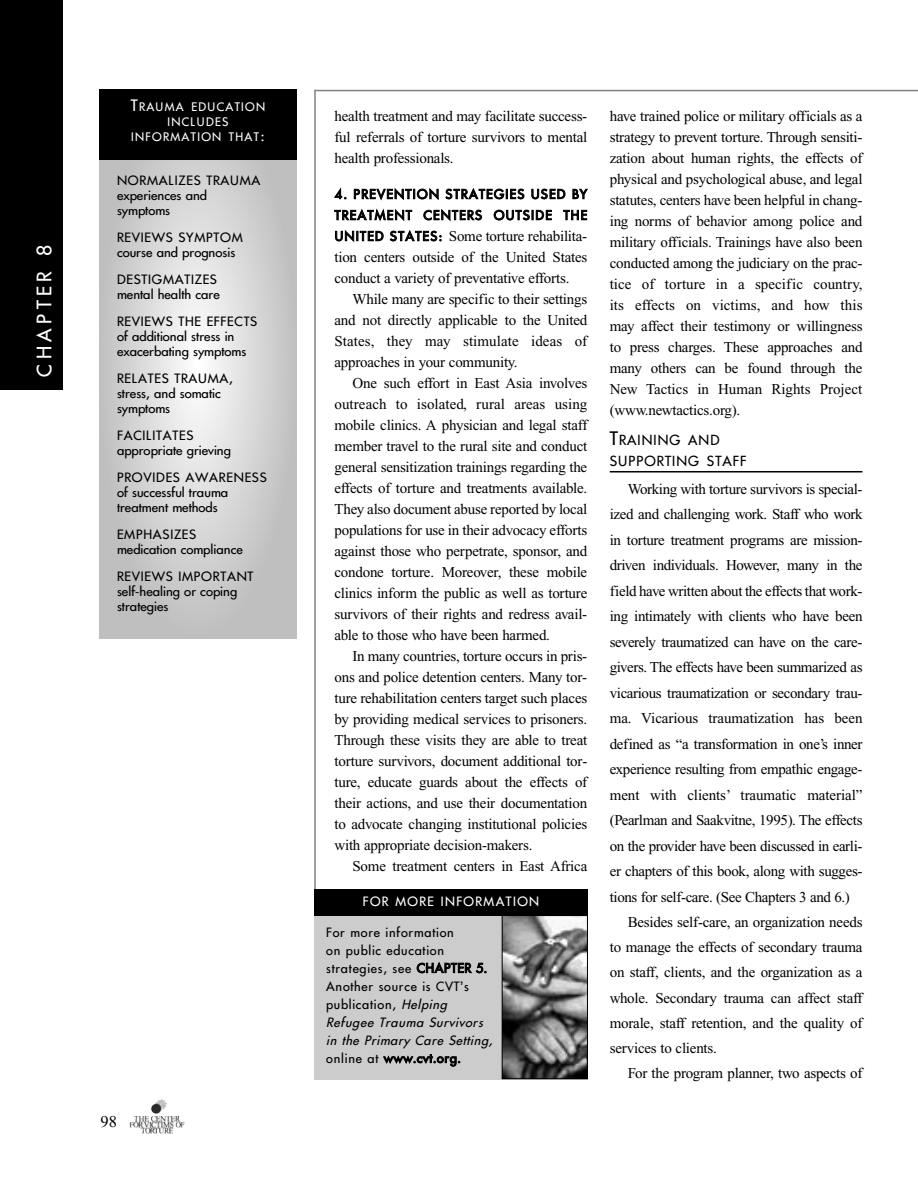
<style>
.page{position:relative;width:918px;height:1188px;background:#fff}
.page>*{position:absolute;margin:0;border:0;box-sizing:border-box;transform-origin:0 0}
.t1{font:21px "Donata";letter-spacing:.215em;color:#fff}
.t2{font:16.5px "Times New Roman";color:#000}
.t3{font:15px/21px "Times New Roman";letter-spacing:-.015em;color:#000;text-align:justify}
.t4{font:14.7px/21px "Donata";letter-spacing:.07em;color:#000}
.t5{font:13.5px/15px "Donata";color:#000}
.t6{font:13.5px/18px "Donata";letter-spacing:.055em;color:#000}
.t7{font:13.5px/21px "Donata";letter-spacing:.105em;color:#000}
.t8{font:13.5px "Donata";letter-spacing:.105em;color:#fff}
.t9{font:12.3px/15px "Donata";letter-spacing:.105em;color:#fff;text-align:center}
.s1{font-size:16.5px}
.s2{font-family:"Donata";font-size:13.5px}
.s3{font-style:italic}
.s4{font-size:19.5px}
</style>
<div class="page">
<img style="left:129px;top:1099px;width:56px;height:35px">
<hr style="left:610px;top:471px;width:252px;height:1px;background:#000">
<hr style="left:316px;top:90px;width:602px;height:1px;background:#808080">
<div style="left:99px;top:160px;width:198px;height:479px;background:#bfbfbf"></div>
<div style="left:99px;top:93px;width:198px;height:543px;background:#c0c0c0;border-radius:50%"></div>
<div style="left:105px;top:110px;width:186px;height:509px;background:#c4c4c4;border-radius:50%"></div>
<div style="left:111px;top:127px;width:174px;height:475px;background:#c8c8c8;border-radius:50%"></div>
<div style="left:118px;top:144px;width:160px;height:441px;background:#ccc;border-radius:50%"></div>
<div style="left:124px;top:161px;width:148px;height:407px;background:#d0d0d0;border-radius:50%"></div>
<div style="left:130px;top:178px;width:136px;height:373px;background:#d4d4d4;border-radius:50%"></div>
<div style="left:136px;top:195px;width:124px;height:339px;background:#d8d8d8;border-radius:50%"></div>
<div style="left:142px;top:212px;width:112px;height:305px;background:#dcdcdc;border-radius:50%"></div>
<div style="left:149px;top:229px;width:98px;height:271px;background:#e0e0e0;border-radius:50%"></div>
<div style="left:155px;top:246px;width:86px;height:237px;background:#e4e4e4;border-radius:50%"></div>
<div style="left:161px;top:263px;width:74px;height:203px;background:#e8e8e8;border-radius:50%"></div>
<div style="left:167px;top:280px;width:62px;height:169px;background:#ececec;border-radius:50%"></div>
<div style="left:173px;top:297px;width:50px;height:135px;background:#f0f0f0;border-radius:50%"></div>
<div style="left:179px;top:314px;width:38px;height:101px;background:#f4f4f4;border-radius:50%"></div>
<div style="left:186px;top:331px;width:24px;height:68px;background:#f8f8f8;border-radius:50%"></div>
<div style="left:192px;top:348px;width:12px;height:34px;background:#fcfcfc;border-radius:50%"></div>
<div style="left:99px;top:90px;width:198px;height:70px;background:#000"></div>
<hr style="left:314px;top:89px;width:2px;height:990px;background:#808080">
<div style="left:314px;top:889px;width:274px;height:191px;background:#ccc"></div>
<img style="left:504px;top:917px;width:82px;height:160px">
<div style="left:502px;top:915px;width:86px;height:164px;border:1px solid #000"></div>
<div style="left:314px;top:889px;width:274px;height:27px;background:#000"></div>
<div style="left:0;top:0;width:63px;height:390px;background:#000"></div>
<h1 class="t1" style="left:33px;top:377px;width:133px;rotate:-90deg">CHAPTER 8</h1>
<p class="t9" style="left:131px;top:100px;width:136px"><span class="s1">T</span>RAUMA EDUCATION<br>INCLUDES<br>INFORMATION THAT<span class="s1">:</span></p>
<p class="t5" style="left:117px;top:173px;width:145px">NORMALIZES TRAUMA experiences and symptoms</p>
<p class="t5" style="left:117px;top:230px;width:127px">REVIEWS SYMPTOM course and prognosis</p>
<p class="t5" style="left:117px;top:272px;width:104px">DESTIGMATIZES mental health care</p>
<p class="t5" style="left:117px;top:314px;width:142px">REVIEWS THE EFFECTS of additional stress in exacerbating symptoms</p>
<p class="t5" style="left:117px;top:371px;width:117px">RELATES TRAUMA, stress, and somatic symptoms</p>
<p class="t5" style="left:117px;top:428px;width:116px">FACILITATES appropriate grieving</p>
<p class="t5" style="left:117px;top:470px;width:151px">PROVIDES AWARENESS of successful trauma treatment methods</p>
<p class="t5" style="left:117px;top:527px;width:127px">EMPHASIZES medication compliance</p>
<p class="t5" style="left:117px;top:569px;width:138px">REVIEWS IMPORTANT self-healing or coping strategies</p>
<p class="t2" style="left:100px;top:1116px;width:18px">98</p>
<p class="t3" style="left:334px;top:107px;width:254px">health treatment and may facilitate success&shy;ful referrals of torture survivors to mental health professionals.</p>
<p class="t7" style="left:335px;top:184px;width:254px">4. PREVENTION STRATEGIES USED BY<br>TREATMENT CENTERS OUTSIDE THE</p>
<p class="t3" style="left:335px;top:227px;width:254px"><span class="s2">UNITED STATES:</span> Some torture rehabilita&shy;tion centers outside of the United States conduct a variety of preventative efforts.</p>
<p class="t3" style="left:335px;top:290px;width:254px;text-indent:18px">While many are specific to their settings and not directly applicable to the United States, they may stimulate ideas of approaches in your community.</p>
<p class="t3" style="left:334px;top:374px;width:254px;text-indent:18px">One such effort in East Asia involves outreach to isolated, rural areas using mobile clinics. A physician and legal staff member travel to the rural site and conduct general sensitization trainings regarding the effects of torture and treatments available.<br>They also document abuse reported by local populations for use in their advocacy efforts against those who perpetrate, sponsor, and condone torture. Moreover, these mobile clinics inform the public as well as torture survivors of their rights and redress avail&shy;able to those who have been harmed.</p>
<p class="t3" style="left:335px;top:647px;width:254px;text-indent:18px">In many countries, torture occurs in pris&shy;ons and police detention centers. Many tor&shy;ture rehabilitation centers target such places by providing medical services to prisoners.<br>Through these visits they are able to treat torture survivors, document additional tor&shy;ture, educate guards about the effects of their actions, and use their documentation to advocate changing institutional policies with appropriate decision-makers.</p>
<p class="t3" style="left:353px;top:857px;width:236px">Some treatment centers in East Africa</p>
<p class="t8" style="left:363px;top:893px;width:178px">FOR MORE INFORMATION</p>
<p class="t6" style="left:326px;top:923px;width:171px">For more information<br>on public education strategies, see CHAPTER 5.<br>Another source is CVT’s publication, <span class="s3">Helping<br>Refugee Trauma Survivors in the Primary Care Setting,</span></p>
<p class="t6" style="left:326px;top:1049px;width:136px">online at www.cvt.org.</p>
<p class="t3" style="left:610px;top:107px;width:254px">have trained police or military officials as a strategy to prevent torture. Through sensiti&shy;zation about human rights, the effects of physical and psychological abuse, and legal statutes, centers have been helpful in chang&shy;ing norms of behavior among police and military officials. Trainings have also been conducted among the judiciary on the prac&shy;tice of torture in a specific country, its effects on victims, and how this may affect their testimony or willingness to press charges. These approaches and many others can be found through the New Tactics in Human Rights Project (www.newtactics.org).</p>
<p class="t4" style="left:610px;top:430px;width:138px"><span class="s4">T</span>RAINING AND<br>SUPPORTING STAFF</p>
<p class="t3" style="left:628px;top:480px;width:236px">Working with torture survivors is special-</p>
<p class="t3" style="left:610px;top:505px;width:254px">ized and challenging work. Staff who work</p>
<p class="t3" style="left:610px;top:531px;width:254px">in torture treatment programs are mission-</p>
<p class="t3" style="left:610px;top:556px;width:254px">driven individuals. However, many in the</p>
<p class="t3" style="left:610px;top:582px;width:254px">field have written about the effects that work-</p>
<p class="t3" style="left:610px;top:607px;width:254px">ing intimately with clients who have been</p>
<p class="t3" style="left:610px;top:633px;width:254px">severely traumatized can have on the care-</p>
<p class="t3" style="left:610px;top:658px;width:254px">givers. The effects have been summarized as</p>
<p class="t3" style="left:610px;top:684px;width:254px">vicarious traumatization or secondary trau-</p>
<p class="t3" style="left:610px;top:709px;width:254px">ma. Vicarious traumatization has been</p>
<p class="t3" style="left:610px;top:735px;width:254px">defined as “a transformation in one’s inner</p>
<p class="t3" style="left:610px;top:760px;width:254px">experience resulting from empathic engage-</p>
<p class="t3" style="left:610px;top:786px;width:254px">ment with clients’ traumatic material”</p>
<p class="t3" style="left:610px;top:811px;width:254px">(Pearlman and Saakvitne, 1995). The effects</p>
<p class="t3" style="left:610px;top:837px;width:254px">on the provider have been discussed in earli-</p>
<p class="t3" style="left:610px;top:862px;width:254px">er chapters of this book, along with sugges-</p>
<p class="t3" style="left:610px;top:888px;width:242px">tions for self-care. (See Chapters 3 and 6.)</p>
<p class="t3" style="left:628px;top:913px;width:236px">Besides self-care, an organization needs</p>
<p class="t3" style="left:610px;top:938px;width:254px">to manage the effects of secondary trauma</p>
<p class="t3" style="left:610px;top:963px;width:254px">on staff, clients, and the organization as a</p>
<p class="t3" style="left:610px;top:988px;width:254px">whole. Secondary trauma can affect staff</p>
<p class="t3" style="left:610px;top:1014px;width:254px">morale, staff retention, and the quality of</p>
<p class="t3" style="left:610px;top:1039px;width:109px">services to clients.</p>
<p class="t3" style="left:628px;top:1064px;width:236px">For the program planner, two aspects of</p>
</div>
